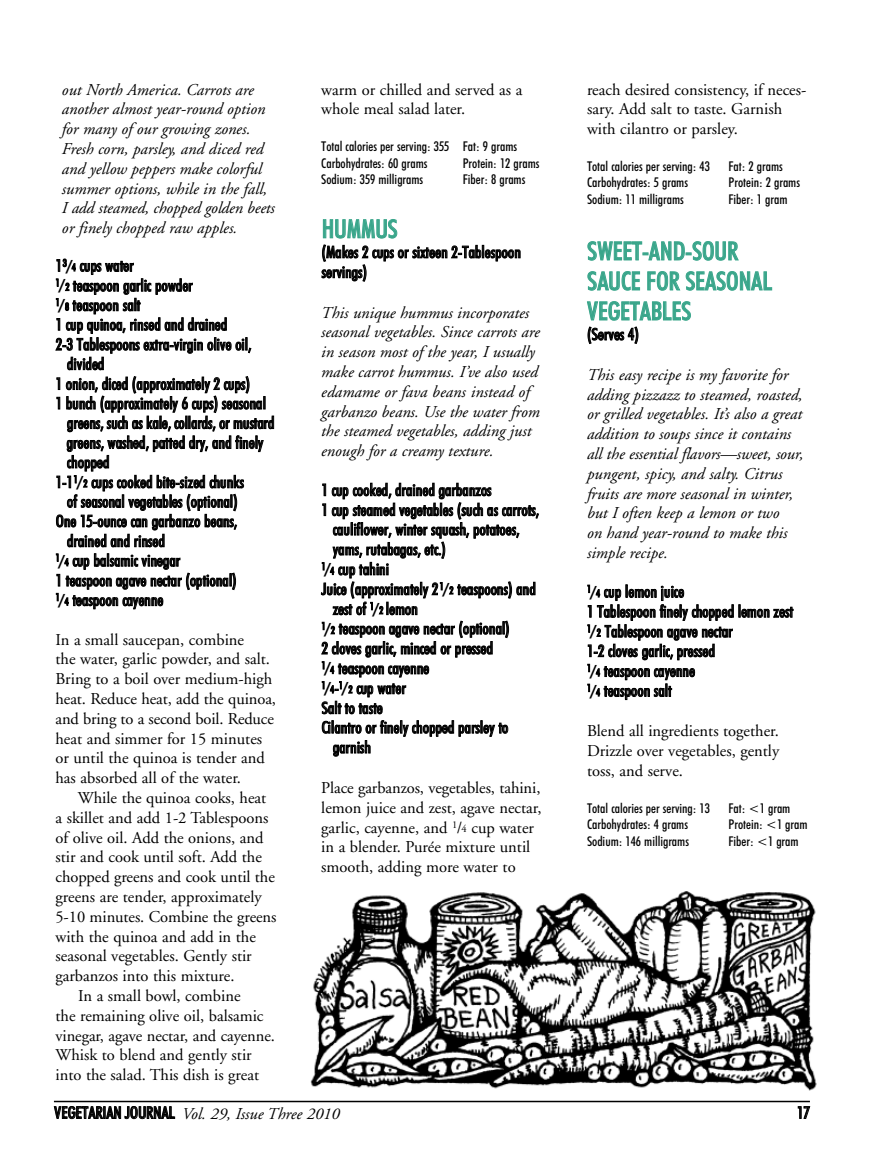
<style>
.page{position:relative;width:891px;height:1175px;background:#fff}
.page>*{position:absolute;margin:0;border:0;box-sizing:border-box;transform-origin:0 0}
.t1{font:25.5px/30px "Futuri Condensed Regular SWFTE";color:#3aa68b}
.t2{font:16.5px/19.8px "Adobe Garamond";color:#000}
.t3{font:16.5px/19.8px "Futuri Condensed Regular SWFTE";color:#000}
.t4{font:italic 16.5px/19.8px "Adobe Garamond";color:#000}
.t5{font:13.5px/16.5px "Futuri Condensed Regular SWFTE";color:#000}
.s1{font-family:"Futuri Bold SWFTE"}
.s2{font-size:10.5px}
.s3{font-family:"Futuri Condensed Regular SWFTE";font-style:normal}
</style>
<div class="page">
<hr style="left:54px;top:1100px;width:756px;height:2px;background:#000">
<img style="left:310px;top:891px;width:507px;height:200px">
<p class="t4" style="left:62px;top:81px;width:214px">out North America. Carrots are another almost year-round option for many of our growing zones.<br>Fresh corn, parsley, and diced red and yellow peppers make colorful summer options, while in the fall,<br>I add steamed, chopped golden beets or finely chopped raw apples.</p>
<p class="t3" style="left:56px;top:255px;width:79px">1<sup>3</sup><span class="s1">/</span><span class="s2">4</span> cups water</p>
<p class="t3" style="left:56px;top:275px;width:138px"><sup>1</sup><span class="s1">/</span><span class="s2">2</span> teaspoon garlic powder</p>
<p class="t3" style="left:56px;top:295px;width:86px"><sup>1</sup><span class="s1">/</span><span class="s2">8</span> teaspoon salt</p>
<p class="t3" style="left:56px;top:314px;width:173px">1 cup quinoa, rinsed and drained</p>
<p class="t3" style="left:56px;top:334px;width:197px">2-3 Tablespoons extra-virgin olive oil,</p>
<p class="t3" style="left:67px;top:354px;width:39px">divided</p>
<p class="t3" style="left:56px;top:373px;width:196px">1 onion, diced (approximately 2 cups)</p>
<p class="t3" style="left:56px;top:393px;width:212px">1 bunch (approximately 6 cups) seasonal</p>
<p class="t3" style="left:67px;top:412px;width:209px">greens, such as kale, collards, or mustard</p>
<p class="t3" style="left:67px;top:432px;width:198px">greens, washed, patted dry, and finely</p>
<p class="t3" style="left:67px;top:452px;width:44px">chopped</p>
<p class="t3" style="left:56px;top:472px;width:190px">1-1<sup>1</sup><span class="s1">/</span><span class="s2">2</span> cups cooked bite-sized chunks</p>
<p class="t3" style="left:67px;top:491px;width:172px">of seasonal vegetables (optional)</p>
<p class="t3" style="left:56px;top:511px;width:183px">One 15-ounce can garbanzo beans,</p>
<p class="t3" style="left:67px;top:531px;width:99px">drained and rinsed</p>
<p class="t3" style="left:56px;top:550px;width:126px"><sup>1</sup><span class="s1">/</span><span class="s2">4</span> cup balsamic vinegar</p>
<p class="t3" style="left:56px;top:570px;width:182px">1 teaspoon agave nectar (optional)</p>
<p class="t3" style="left:56px;top:589px;width:109px"><sup>1</sup><span class="s1">/</span><span class="s2">4</span> teaspoon cayenne</p>
<p class="t2" style="left:55px;top:631px;width:222px">In a small saucepan, combine<br>the water, garlic powder, and salt.<br>Bring to a boil over medium-high heat. Reduce heat, add the quinoa, and bring to a second boil. Reduce heat and simmer for 15 minutes or until the quinoa is tender and has absorbed all of the water.</p>
<p class="t2" style="left:78px;top:789px;width:190px">While the quinoa cooks, heat</p>
<p class="t2" style="left:55px;top:809px;width:215px">a skillet and add 1-2 Tablespoons</p>
<p class="t2" style="left:55px;top:829px;width:210px">of olive oil. Add the onions, and</p>
<p class="t2" style="left:55px;top:848px;width:208px">stir and cook until soft. Add the</p>
<p class="t2" style="left:55px;top:868px;width:221px">chopped greens and cook until the</p>
<p class="t2" style="left:55px;top:888px;width:208px">greens are tender, approximately</p>
<p class="t2" style="left:55px;top:908px;width:222px">5-10 minutes. Combine the greens</p>
<p class="t2" style="left:55px;top:928px;width:202px">with the quinoa and add in the</p>
<p class="t2" style="left:55px;top:947px;width:198px">seasonal vegetables. Gently stir</p>
<p class="t2" style="left:55px;top:967px;width:181px">garbanzos into this mixture.</p>
<p class="t2" style="left:78px;top:987px;width:164px">In a small bowl, combine</p>
<p class="t2" style="left:55px;top:1007px;width:210px">the remaining olive oil, balsamic</p>
<p class="t2" style="left:55px;top:1027px;width:221px">vinegar, agave nectar, and cayenne.</p>
<p class="t2" style="left:55px;top:1046px;width:198px">Whisk to blend and gently stir</p>
<p class="t2" style="left:55px;top:1066px;width:205px">into the salad. This dish is great</p>
<p class="t2" style="left:321px;top:81px;width:203px">warm or chilled and served as a whole meal salad later.</p>
<p class="t5" style="left:321px;top:138px;width:197px">Total calories per serving: 355 Fat: 9 grams<br>Carbohydrates: 60 grams</p>
<p class="t5" style="left:463px;top:154px;width:78px">Protein: 12 grams</p>
<p class="t5" style="left:321px;top:171px;width:104px">Sodium: 359 milligrams</p>
<p class="t5" style="left:463px;top:171px;width:64px">Fiber: 8 grams</p>
<h1 class="t1" style="left:322px;top:213px;width:77px">HUMMUS</h1>
<p class="t3" style="left:322px;top:242px;width:201px">(Makes 2 cups or sixteen 2-Tablespoon servings)</p>
<p class="t4" style="left:321px;top:304px;width:220px">This unique hummus incorporates seasonal vegetables. Since carrots are in season most of the year, I usually make carrot hummus. I’ve also used edamame or fava beans instead of garbanzo beans. Use the water from the steamed vegetables, adding just enough for a creamy texture.</p>
<p class="t3" style="left:322px;top:480px;width:171px">1 cup cooked, drained garbanzos</p>
<p class="t3" style="left:322px;top:499px;width:219px">1 cup steamed vegetables (such as carrots,</p>
<p class="t3" style="left:333px;top:519px;width:188px">cauliflower, winter squash, potatoes,</p>
<p class="t3" style="left:333px;top:539px;width:114px">yams, rutabagas, etc.)</p>
<p class="t3" style="left:322px;top:559px;width:69px"><sup>1</sup><span class="s1">/</span><span class="s2">4</span> cup tahini</p>
<p class="t3" style="left:322px;top:579px;width:216px">Juice (approximately 2<sup>1</sup><span class="s1">/</span><span class="s2">2</span> teaspoons) and</p>
<p class="t3" style="left:333px;top:598px;width:86px">zest of <sup>1</sup><span class="s1">/</span><span class="s2">2</span> lemon</p>
<p class="t3" style="left:322px;top:618px;width:189px"><sup>1</sup><span class="s1">/</span><span class="s2">2</span> teaspoon agave nectar (optional)</p>
<p class="t3" style="left:322px;top:638px;width:173px">2 cloves garlic, minced or pressed</p>
<p class="t3" style="left:322px;top:658px;width:109px"><sup>1</sup><span class="s1">/</span><span class="s2">4</span> teaspoon cayenne</p>
<p class="t3" style="left:322px;top:678px;width:86px"><sup>1</sup><span class="s1">/</span><span class="s2">4</span>-<sup>1</sup><span class="s1">/</span><span class="s2">2</span> cup water</p>
<p class="t3" style="left:322px;top:697px;width:63px">Salt to taste</p>
<p class="t3" style="left:322px;top:717px;width:188px">Cilantro or finely chopped parsley to</p>
<p class="t3" style="left:333px;top:737px;width:40px">garnish</p>
<p class="t2" style="left:321px;top:779px;width:222px">Place garbanzos, vegetables, tahini, lemon juice and zest, agave nectar, garlic, cayenne, and <sup>1</sup>/<span class="s2">4</span> cup water in a blender. Purée mixture until smooth, adding more water to</p>
<p class="t2" style="left:587px;top:81px;width:221px">reach desired consistency, if neces&shy;sary. Add salt to taste. Garnish with cilantro or parsley.</p>
<p class="t5" style="left:587px;top:158px;width:124px">Total calories per serving: 43</p>
<p class="t5" style="left:728px;top:158px;width:56px">Fat: 2 grams</p>
<p class="t5" style="left:587px;top:174px;width:103px">Carbohydrates: 5 grams</p>
<p class="t5" style="left:728px;top:174px;width:73px">Protein: 2 grams</p>
<p class="t5" style="left:587px;top:191px;width:98px">Sodium: 11 milligrams</p>
<p class="t5" style="left:728px;top:191px;width:61px">Fiber: 1 gram</p>
<h1 class="t1" style="left:587px;top:236px;width:186px">SWEET-AND-SOUR<br>SAUCE FOR SEASONAL<br>VEGETABLES</h1>
<p class="t3" style="left:587px;top:324px;width:53px">(Serves 4)</p>
<p class="t4" style="left:587px;top:366px;width:218px">This easy recipe is my favorite for adding pizzazz to steamed, roasted, or grilled vegetables. It’s also a great addition to soups since it contains all the essential flavors—sweet, sour, pungent, spicy, and salty. Citrus fruits are more seasonal in winter, but I often keep a lemon or two<br>on hand year-round to make this simple recipe.</p>
<p class="t3" style="left:587px;top:581px;width:208px"><sup>1</sup><span class="s1">/</span><span class="s2">4</span> cup lemon juice<br>1 Tablespoon finely chopped lemon zest<br><sup>1</sup><span class="s1">/</span><span class="s2">2</span> Tablespoon agave nectar<br>1-2 cloves garlic, pressed<br><sup>1</sup><span class="s1">/</span><span class="s2">4</span> teaspoon cayenne<br><sup>1</sup><span class="s1">/</span><span class="s2">4</span> teaspoon salt</p>
<p class="t2" style="left:587px;top:722px;width:194px;text-align:justify">Blend all ingredients together.<br>Drizzle over vegetables, gently toss, and serve.</p>
<p class="t5" style="left:587px;top:799px;width:124px">Total calories per serving: 13</p>
<p class="t5" style="left:728px;top:799px;width:63px">Fat: &lt;1 gram</p>
<p class="t5" style="left:587px;top:816px;width:103px">Carbohydrates: 4 grams</p>
<p class="t5" style="left:728px;top:816px;width:81px">Protein: &lt;1 gram</p>
<p class="t5" style="left:587px;top:832px;width:104px">Sodium: 146 milligrams</p>
<p class="t5" style="left:728px;top:832px;width:72px">Fiber: &lt;1 gram</p>
<p class="t4" style="left:54px;top:1105px;width:287px"><span class="s3">VEGETARIAN JOURNAL</span> Vol. 29, Issue Three 2010</p>
<p class="t3" style="left:797px;top:1102px;width:14px">17</p>
</div>
